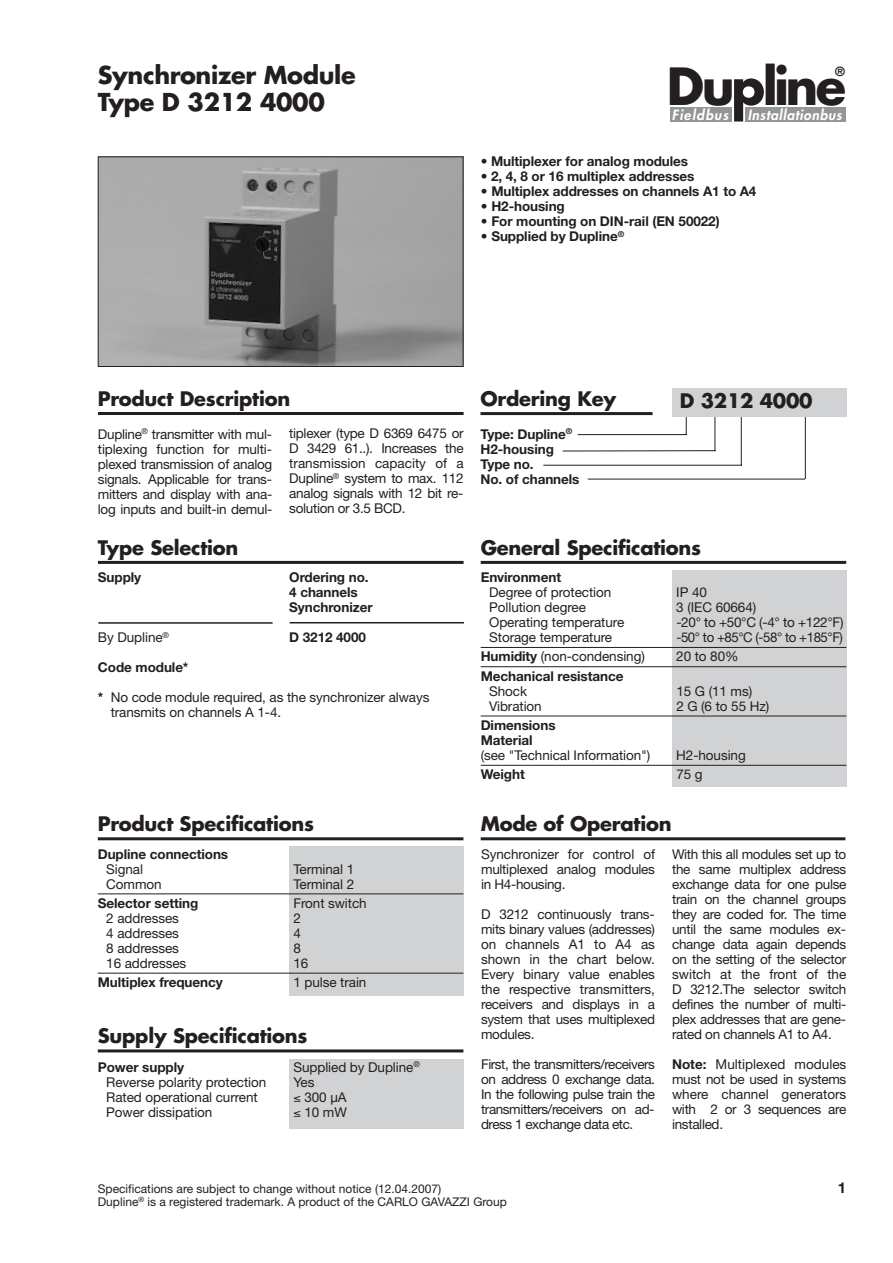
<style>
.page{position:relative;width:893px;height:1263px;background:#fff}
.page>*{position:absolute;margin:0;border:0;box-sizing:border-box;transform-origin:0 0}
.t1{font:700 49.8px "Futura";letter-spacing:-.06em;color:#231f20}
.t2{font:700 24px/27.6px "Futura";letter-spacing:-.015em;color:#231f20}
.t3{font:700 19.5px "Futura";letter-spacing:-.01em;color:#231f20}
.t4{font:700 15px "Helvetica Neue";color:#231f20}
.t5{font:italic 800 13.65px "Futura";color:#fff}
.t6{font:13.5px/15px "Helvetica Neue";letter-spacing:-.005em;color:#231f20;text-align:justify}
.t7{font:700 13.5px/15px "Helvetica Neue";letter-spacing:-.005em;color:#231f20}
.t8{font:13.5px "Helvetica Neue";letter-spacing:-.035em;color:#231f20}
.t9{font:700 12.3px "Futura";color:#231f20}
.t10{font:12px "Helvetica Neue";color:#231f20}
.s1{font-weight:700}
</style>
<div class="page">
<div style="left:745px;top:107px;width:100px;height:14px;background:#939598"></div>
<div style="left:670px;top:107px;width:62px;height:14px;background:#939598"></div>
<svg style="left:734px;top:78px;width:30px;height:44px"></svg>
<hr style="left:805px;top:411px;width:1px;height:68px;background:#231f20">
<hr style="left:741px;top:412px;width:1px;height:53px;background:#231f20">
<hr style="left:715px;top:411px;width:1px;height:40px;background:#231f20">
<svg style="left:686px;top:417px;width:1px;height:17px"></svg>
<hr style="left:563px;top:450px;width:152px;height:1px;background:#231f20">
<hr style="left:543px;top:465px;width:199px;height:1px;background:#231f20">
<hr style="left:588px;top:479px;width:217px;height:1px;background:#231f20">
<hr style="left:578px;top:434px;width:109px;height:1px;background:#231f20">
<img style="left:100px;top:158px;width:361px;height:207px">
<div style="left:98px;top:156px;width:365px;height:211px;border:1px solid #231f20"></div>
<div style="left:672px;top:570px;width:174px;height:216px;background:#d1d2d4"></div>
<hr style="left:98px;top:622px;width:175px;height:2px;background:#231f20">
<hr style="left:290px;top:622px;width:174px;height:1px;background:#231f20">
<hr style="left:98px;top:412px;width:366px;height:3px;background:#231f20">
<hr style="left:98px;top:561px;width:366px;height:3px;background:#231f20">
<hr style="left:481px;top:647px;width:365px;height:1px;background:#231f20">
<hr style="left:481px;top:666px;width:365px;height:1px;background:#231f20">
<hr style="left:481px;top:716px;width:365px;height:1px;background:#231f20">
<hr style="left:481px;top:765px;width:365px;height:1px;background:#231f20">
<hr style="left:481px;top:561px;width:365px;height:3px;background:#231f20">
<hr style="left:481px;top:837px;width:364px;height:3px;background:#231f20">
<div style="left:289px;top:1059px;width:175px;height:70px;background:#d1d2d4"></div>
<div style="left:289px;top:847px;width:174px;height:149px;background:#d1d2d4"></div>
<hr style="left:98px;top:837px;width:365px;height:3px;background:#231f20">
<hr style="left:98px;top:893px;width:365px;height:1px;background:#231f20">
<hr style="left:98px;top:973px;width:365px;height:1px;background:#231f20">
<hr style="left:98px;top:1049px;width:365px;height:3px;background:#231f20">
<hr style="left:480px;top:412px;width:172px;height:3px;background:#231f20">
<div style="left:672px;top:388px;width:174px;height:29px;background:#d1d2d4"></div>
<h2 class="t2" style="left:98px;top:63px;width:259px">Synchronizer Module<br>Type D 3212 4000</h2>
<h1 class="t1" style="left:667px;top:63px;width:181px">Du line</h1>
<p class="t9" style="left:835px;top:66px;width:11px">®</p>
<p class="t5" style="left:672px;top:108px;width:174px">Fieldbus Installationbus</p>
<p class="t7" style="left:481px;top:155px;width:209px">• Multiplexer for analog modules</p>
<p class="t7" style="left:481px;top:170px;width:215px">• 2, 4, 8 or 16 multiplex addresses</p>
<p class="t7" style="left:481px;top:185px;width:277px">• Multiplex addresses on channels A1 to A4</p>
<p class="t7" style="left:481px;top:200px;width:86px">• H2-housing</p>
<p class="t7" style="left:481px;top:215px;width:240px">• For mounting on DIN-rail (EN 50022)</p>
<p class="t7" style="left:481px;top:230px;width:145px">• Supplied by Dupline<sup>®</sup></p>
<h3 class="t3" style="left:98px;top:389px;width:194px">Product Description</h3>
<p class="t6" style="left:98px;top:428px;width:176px">Dupline<sup>®</sup> transmitter with mul - tiplexing function for mul ti - plexed transmission of analog sig nals. Ap pli ca ble for trans - mit ters and display with ana&shy;log inputs and built-in demul-</p>
<p class="t6" style="left:289px;top:427px;width:176px">tiplexer (type D 6369 6475 or D 3429 61..). In creas es the trans mis sion ca pac i ty of a Dupline<sup>®</sup> system to max. 112 analog signals with 12 bit re - so lu tion or 3.5 BCD.</p>
<h3 class="t3" style="left:98px;top:538px;width:142px">Type Selection</h3>
<p class="t7" style="left:98px;top:571px;width:45px">Supply</p>
<p class="t7" style="left:289px;top:571px;width:85px">Ordering no.<br>4 channels<br>Synchronizer</p>
<p class="t6" style="left:98px;top:631px;width:73px">By Dupline<sup>®</sup></p>
<p class="t7" style="left:289px;top:631px;width:78px">D 3212 4000</p>
<p class="t7" style="left:98px;top:661px;width:92px">Code module*</p>
<p class="t6" style="left:111px;top:691px;width:320px;text-indent:-13px"><span class="s1">*</span> No code module required, as the synchronizer always transmits on channels A 1-4.</p>
<h3 class="t3" style="left:98px;top:815px;width:218px">Product Specifications</h3>
<p class="t7" style="left:98px;top:847px;width:132px">Dupline connections</p>
<p class="t6" style="left:106px;top:863px;width:38px">Signal</p>
<p class="t6" style="left:293px;top:863px;width:62px">Terminal 1</p>
<p class="t6" style="left:106px;top:878px;width:57px">Common</p>
<p class="t6" style="left:293px;top:878px;width:62px">Terminal 2</p>
<p class="t7" style="left:98px;top:897px;width:102px">Selector setting</p>
<p class="t6" style="left:293px;top:897px;width:75px">Front switch</p>
<p class="t6" style="left:106px;top:912px;width:74px">2 addresses</p>
<p class="t6" style="left:293px;top:912px;width:9px">2</p>
<p class="t6" style="left:106px;top:927px;width:74px">4 addresses</p>
<p class="t6" style="left:293px;top:927px;width:9px">4</p>
<p class="t6" style="left:106px;top:942px;width:74px">8 addresses</p>
<p class="t6" style="left:293px;top:942px;width:9px">8</p>
<p class="t6" style="left:106px;top:957px;width:82px">16 addresses</p>
<p class="t6" style="left:293px;top:957px;width:16px">16</p>
<p class="t7" style="left:98px;top:976px;width:126px">Multiplex frequency</p>
<p class="t6" style="left:293px;top:976px;width:74px">1 pulse train</p>
<h3 class="t3" style="left:98px;top:1027px;width:211px">Supply Specifications</h3>
<p class="t7" style="left:98px;top:1061px;width:88px">Power supply</p>
<p class="t6" style="left:293px;top:1061px;width:128px">Supplied by Dupline<sup>®</sup></p>
<p class="t6" style="left:106px;top:1076px;width:162px">Reverse polarity protection</p>
<p class="t6" style="left:293px;top:1076px;width:23px">Yes</p>
<p class="t6" style="left:106px;top:1091px;width:153px">Rated operational current</p>
<p class="t6" style="left:293px;top:1091px;width:55px">≤ 300 µA</p>
<p class="t6" style="left:106px;top:1106px;width:108px">Power dissipation</p>
<p class="t6" style="left:293px;top:1106px;width:55px">≤ 10 mW</p>
<h3 class="t3" style="left:480px;top:389px;width:137px">Ordering Key</h3>
<h3 class="t3" style="left:680px;top:392px;width:134px">D 3212 4000</h3>
<p class="t7" style="left:480px;top:428px;width:101px">Type: Dupline<sup>®<br></sup>H2-housing<br>Type no.<br>No. of channels</p>
<h3 class="t3" style="left:481px;top:538px;width:222px">General Specifications</h3>
<p class="t7" style="left:481px;top:571px;width:82px">Environment</p>
<p class="t6" style="left:489px;top:586px;width:124px">Degree of protection</p>
<p class="t6" style="left:676px;top:586px;width:32px">IP 40</p>
<p class="t6" style="left:489px;top:601px;width:98px">Pollution degree</p>
<p class="t6" style="left:676px;top:601px;width:81px">3 (IEC 60664)</p>
<p class="t6" style="left:489px;top:616px;width:137px">Operating temperature</p>
<p class="t6" style="left:676px;top:616px;width:169px">-20° to +50°C (-4° to +122°F)</p>
<p class="t6" style="left:489px;top:631px;width:124px">Storage temperature</p>
<p class="t8" style="left:676px;top:632px;width:168px">-50° to +85°C (-58° to +185°F)</p>
<p class="t6" style="left:481px;top:650px;width:166px"><span class="s1">Humidity</span> (non-condensing)</p>
<p class="t6" style="left:676px;top:650px;width:64px">20 to 80%</p>
<p class="t7" style="left:481px;top:670px;width:144px">Mechanical resistance</p>
<p class="t6" style="left:489px;top:685px;width:39px">Shock</p>
<p class="t6" style="left:676px;top:685px;width:77px">15 G (11 ms)</p>
<p class="t6" style="left:489px;top:700px;width:54px">Vibration</p>
<p class="t6" style="left:676px;top:700px;width:94px">2 G (6 to 55 Hz)</p>
<p class="t7" style="left:481px;top:719px;width:76px">Dimensions<br>Material</p>
<p class="t6" style="left:481px;top:749px;width:171px">(see "Technical Information")</p>
<p class="t6" style="left:676px;top:749px;width:71px">H2-housing</p>
<p class="t7" style="left:481px;top:768px;width:46px">Weight</p>
<p class="t6" style="left:676px;top:768px;width:28px">75 g</p>
<h3 class="t3" style="left:481px;top:815px;width:192px">Mode of Operation</h3>
<p class="t6" style="left:481px;top:848px;width:175px">Synchronizer for control of multiplexed analog mod ules in H4-housing.</p>
<p class="t6" style="left:481px;top:908px;width:175px">D 3212 continuously trans - mits binary val ues (ad dresses) on channels A1 to A4 as shown in the chart be low.<br>Every bi na ry val ue en a bles the re spec tive trans mit ters, re ceiv ers and displays in a system that uses multiplexed mod ules.</p>
<p class="t6" style="left:481px;top:1058px;width:175px">First, the transmitters/re ceiv ers on address 0 exchange data.<br>In the following pulse train the transmitters/re ceiv ers on ad - dress 1 exchange data etc.</p>
<p class="t6" style="left:672px;top:848px;width:176px">With this all modules set up to the same multiplex address exchange data for one pulse train on the channel groups they are coded for. The time until the same modules ex - change data again depends on the setting of the selector switch at the front of the D 3212.The selector switch defines the number of multi&shy;plex ad dress es that are gen e - r ated on channels A1 to A4.</p>
<p class="t6" style="left:672px;top:1057px;width:176px"><span class="s1">Note:</span> Multiplexed modules must not be used in sys tems where channel gen er a tors with 2 or 3 se quenc es are installed.</p>
<p class="t10" style="left:98px;top:1184px;width:345px">Specifications are subject to change without notice (12.04.2007)</p>
<p class="t4" style="left:838px;top:1182px;width:10px">1</p>
<p class="t10" style="left:98px;top:1198px;width:411px">Dupline<sup>®</sup> is a registered trademark. A product of the CARLO GAVAZZI Group</p>
</div>
